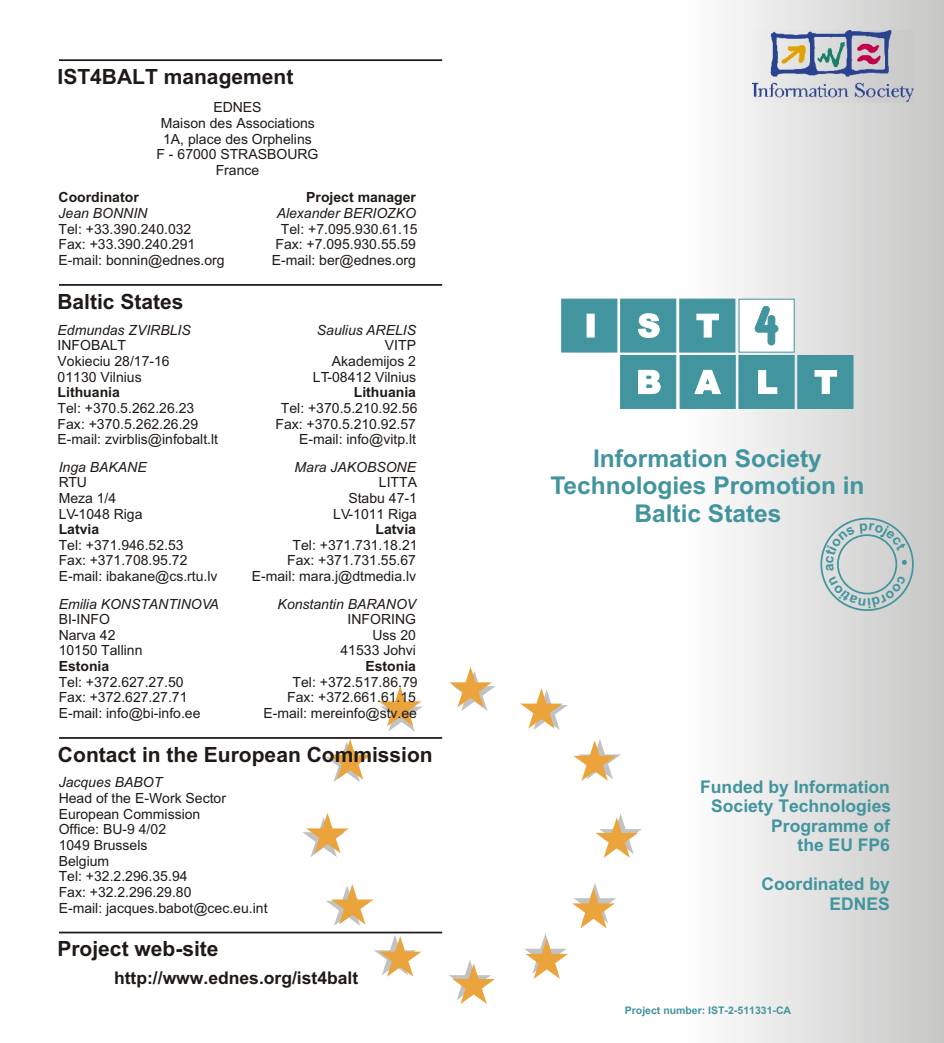
<style>
.page{position:relative;width:944px;height:1043px;background:#fff}
.page>*{position:absolute;margin:0;border:0;box-sizing:border-box;transform-origin:0 0}
.t1{font:700 24.5px/27.3px "Arial";color:#42949e;text-align:center}
.t2{font:700 21px "Arial";color:#1f1a17}
.t3{font:700 17.5px/19.6px "Arial";color:#42949e;text-align:right}
.t4{font:700 17.5px "Arial";color:#1f1a17}
.t5{font:14px/15.6px "Arial";color:#1f1a17}
.t6{font:italic 14px "Arial";color:#1f1a17}
.t7{font:700 14px "Arial";color:#1f1a17}
.t8{font:700 10.5px "Arial";color:#42949e}
</style>
<div class="page">
<div style="left:686px;top:0;width:257px;height:1043px;background:linear-gradient(to right,#fdfefe,#c7c7c6)"></div>
<svg style="left:326px;top:739px;width:45px;height:43px"></svg>
<svg style="left:449px;top:667px;width:46px;height:44px"></svg>
<svg style="left:379px;top:686px;width:44px;height:46px"></svg>
<svg style="left:303px;top:813px;width:46px;height:44px"></svg>
<svg style="left:326px;top:884px;width:47px;height:42px"></svg>
<svg style="left:374px;top:935px;width:47px;height:42px"></svg>
<svg style="left:449px;top:960px;width:46px;height:44px"></svg>
<svg style="left:524px;top:883px;width:92px;height:96px"></svg>
<svg style="left:595px;top:814px;width:46px;height:44px"></svg>
<svg style="left:573px;top:739px;width:48px;height:42px"></svg>
<svg style="left:520px;top:688px;width:47px;height:42px"></svg>
<hr style="left:59px;top:737px;width:383px;height:2px;background:#1f1a17">
<div style="left:620px;top:355px;width:55px;height:54px;background:#42949e;border:1px solid #42949e"></div>
<div style="left:679px;top:355px;width:56px;height:54px;background:#42949e;border:1px solid #42949e"></div>
<div style="left:561px;top:299px;width:56px;height:53px;background:#42949e;border:1px solid #42949e"></div>
<div style="left:620px;top:299px;width:55px;height:53px;background:#42949e;border:1px solid #42949e"></div>
<svg style="left:637px;top:313px;width:22px;height:25px"></svg>
<div style="left:679px;top:299px;width:56px;height:53px;background:#42949e;border:1px solid #42949e"></div>
<svg style="left:696px;top:314px;width:22px;height:23px"></svg>
<svg style="left:638px;top:370px;width:22px;height:24px"></svg>
<svg style="left:694px;top:370px;width:26px;height:24px"></svg>
<div style="left:738px;top:355px;width:56px;height:54px;background:#42949e;border:1px solid #42949e"></div>
<svg style="left:758px;top:370px;width:19px;height:24px"></svg>
<div style="left:797px;top:355px;width:56px;height:54px;background:#42949e;border:1px solid #42949e"></div>
<svg style="left:814px;top:370px;width:22px;height:24px"></svg>
<div style="left:586px;top:314px;width:8px;height:23px;background:#fff;border:1px solid #fff"></div>
<div style="left:738px;top:299px;width:56px;height:53px;background:#fff"></div>
<div style="left:755px;top:325px;width:23px;height:7px;background:#42949e;border:1px solid #42949e;border-radius:3px"></div>
<svg style="left:754px;top:306px;width:21px;height:39px"></svg>
<div style="left:767px;top:325px;width:7px;height:7px;background:#42949e"></div>
<div style="left:820px;top:518px;width:93px;height:93px;border:2px solid #42949e;border-radius:50%"></div>
<img style="left:752px;top:31px;width:161px;height:72px">
<hr style="left:59px;top:59px;width:383px;height:2px;background:#1f1a17">
<hr style="left:59px;top:932px;width:383px;height:1px;background:#1f1a17">
<hr style="left:59px;top:284px;width:383px;height:2px;background:#1f1a17">
<svg style="left:824px;top:523px;width:82px;height:85px;background:#cad1d2"></svg>
<h2 class="t2" style="left:57px;top:69px;width:237px">IST4BALT management</h2>
<p class="t5" style="left:156px;top:101px;width:163px;text-align:center">EDNES<br>Maison des Associations<br>1A, place des Orphelins<br>F - 67000 STRASBOURG<br>France</p>
<p class="t7" style="left:59px;top:192px;width:82px">Coordinator</p>
<p class="t6" style="left:59px;top:208px;width:90px">Jean BONNIN</p>
<p class="t5" style="left:59px;top:222px;width:167px">Tel: +33.390.240.032<br>Fax: +33.390.240.291<br>E-mail: bonnin@ednes.org</p>
<h2 class="t2" style="left:57px;top:294px;width:128px">Baltic States</h2>
<p class="t6" style="left:58px;top:325px;width:135px">Edmundas ZVIRBLIS</p>
<p class="t5" style="left:58px;top:339px;width:114px">INFOBALT<br>Vokieciu 28/17-16</p>
<p class="t7" style="left:58px;top:387px;width:64px">Lithuania</p>
<p class="t5" style="left:58px;top:402px;width:162px">Tel: +370.5.262.26.23<br>Fax: +370.5.262.26.29<br>E-mail: zvirblis@infobalt.lt</p>
<p class="t5" style="left:58px;top:370px;width:86px">01130 Vilnius</p>
<p class="t6" style="left:59px;top:461px;width:89px">Inga BAKANE</p>
<p class="t5" style="left:59px;top:476px;width:59px">RTU<br>Meza 1/4</p>
<p class="t7" style="left:59px;top:524px;width:42px">Latvia</p>
<p class="t5" style="left:59px;top:538px;width:160px">Tel: +371.946.52.53<br>Fax: +371.708.95.72<br>E-mail: ibakane@cs.rtu.lv</p>
<p class="t5" style="left:59px;top:507px;width:85px">LV-1048 Riga</p>
<p class="t6" style="left:59px;top:598px;width:161px">Emilia KONSTANTINOVA</p>
<p class="t5" style="left:59px;top:613px;width:53px">BI-INFO</p>
<p class="t7" style="left:59px;top:661px;width:52px">Estonia</p>
<p class="t5" style="left:59px;top:675px;width:143px">Tel: +372.627.27.50<br>Fax: +372.627.27.71<br>E-mail: info@bi-info.ee</p>
<p class="t5" style="left:59px;top:628px;width:85px">Narva 42<br>10150 Tallinn</p>
<p class="t7" style="left:306px;top:192px;width:111px">Project manager</p>
<p class="t6" style="left:276px;top:208px;width:141px">Alexander BERIOZKO</p>
<p class="t5" style="left:272px;top:222px;width:147px;text-align:justify;text-indent:9px">Tel: +7.095.930.61.15<br>Fax: +7.095.930.55.59<br>E-mail: ber@ednes.org</p>
<p class="t6" style="left:317px;top:325px;width:101px">Saulius ARELIS</p>
<p class="t5" style="left:332px;top:339px;width:86px;text-align:right">VITP<br>Akademijos 2</p>
<p class="t5" style="left:275px;top:402px;width:143px;text-align:right">Tel: +370.5.210.92.56<br>Fax: +370.5.210.92.57<br>E-mail: info@vitp.lt</p>
<p class="t5" style="left:313px;top:370px;width:105px">LT-08412 Vilnius</p>
<p class="t7" style="left:354px;top:387px;width:64px">Lithuania</p>
<p class="t6" style="left:294px;top:461px;width:123px">Mara JAKOBSONE</p>
<p class="t5" style="left:348px;top:476px;width:70px;text-align:right">LITTA<br>Stabu 47-1</p>
<p class="t7" style="left:375px;top:524px;width:42px">Latvia</p>
<p class="t5" style="left:252px;top:538px;width:167px;text-align:right">Tel: +371.731.18.21<br>Fax: +371.731.55.67<br>E-mail: mara.j@dtmedia.lv</p>
<p class="t5" style="left:333px;top:507px;width:85px">LV-1011 Riga</p>
<p class="t6" style="left:277px;top:598px;width:140px">Konstantin BARANOV</p>
<p class="t5" style="left:347px;top:613px;width:70px;text-align:right">INFORING<br>Uss 20</p>
<p class="t7" style="left:365px;top:661px;width:52px">Estonia</p>
<p class="t5" style="left:263px;top:675px;width:155px;text-align:right">Tel: +372.517.86.79<br>Fax: +372.661.61.15<br>E-mail: mereinfo@stv.ee</p>
<p class="t5" style="left:340px;top:644px;width:77px">41533 Johvi</p>
<h2 class="t2" style="left:58px;top:746px;width:376px">Contact in the European Commission</h2>
<p class="t6" style="left:59px;top:777px;width:105px">Jacques BABOT</p>
<p class="t5" style="left:59px;top:792px;width:169px">Head of the E-Work Sector<br>European Commission</p>
<p class="t5" style="left:59px;top:839px;width:210px">1049 Brussels<br>Belgium<br>Tel: +32.2.296.35.94<br>Fax: +32.2.296.29.80<br>E-mail: jacques.babot@cec.eu.int</p>
<p class="t5" style="left:59px;top:823px;width:109px">Office: BU-9 4/02</p>
<h2 class="t2" style="left:57px;top:941px;width:163px">Project web-site</h2>
<p class="t4" style="left:114px;top:971px;width:246px">http://www.ednes.org/ist4balt</p>
<h1 class="t1" style="left:550px;top:447px;width:316px">Information Society<br>Technologies Promotion in<br>Baltic States</h1>
<p class="t3" style="left:700px;top:778px;width:192px">Funded by Information<br>Society Technologies<br>Programme of<br>the EU FP6</p>
<p class="t3" style="left:761px;top:876px;width:130px">Coordinated by<br>EDNES</p>
<p class="t8" style="left:624px;top:1006px;width:168px">Project number: IST-2-511331-CA</p>
</div>
